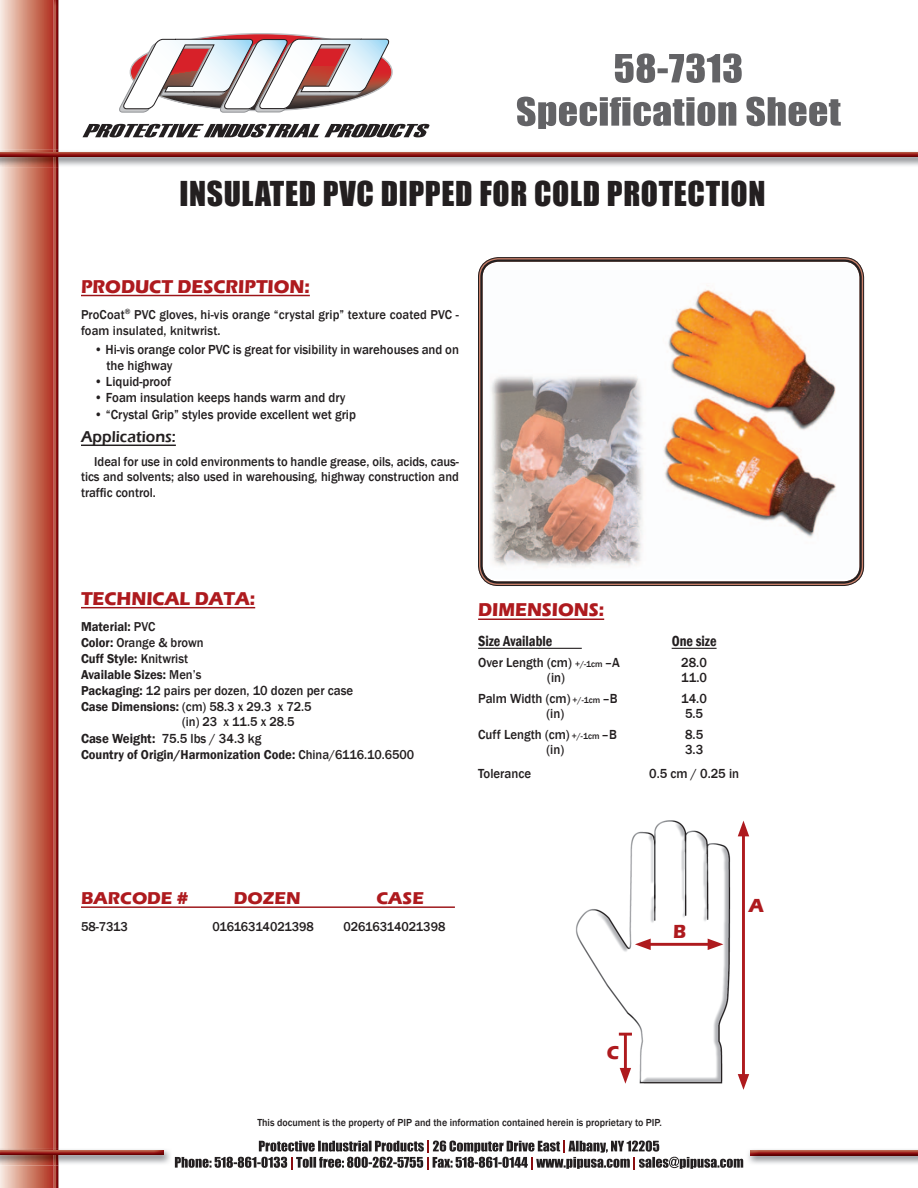
<style>
.page{position:relative;width:918px;height:1188px;background:#fff}
.page>*{position:absolute;margin:0;border:0;box-sizing:border-box;transform-origin:0 0}
.t1{font:31.5px "Impact";letter-spacing:.02em;color:#231f20}
.t2{font:700 19.5px "Eras ITC";color:#ae1a1e;scale:.95 1}
.t3{font:700 19.05px "Eras ITC";color:#ae1a1e;scale:.95 1}
.t4{font:700 17.7px "Eras ITC";color:#ae1a1e}
.t5{font:600 16.2px "Eras ITC";color:#231f20;scale:.95 1}
.t6{font:600 condensed 15px "Franklin Gothic";color:#231f20;scale:.95 1}
.t7{font:500 13.5px/16.2px "Franklin Gothic";color:#231f20;scale:.95 1}
.t8{font:500 13.2px/15.9px "Franklin Gothic";color:#231f20;scale:.95 1}
.t9{font:600 13.2px "Franklin Gothic";color:#231f20;scale:.95 1}
.t10{font:500 10.5px "Franklin Gothic";color:#231f20;scale:.95 1}
.s1{font-weight:500}
.s2{font-weight:600}
.s3{font-size:13.5px}
.s4{font-size:9px}
</style>
<div class="page">
<img style="left:576px;top:820px;width:174px;height:264px">
<svg style="left:0;top:0;width:53px;height:1188px;background:#d48e7c"></svg>
<img style="left:53px;top:0;width:6px;height:1188px">
<img style="left:483px;top:262px;width:376px;height:317px">
<div style="left:478px;top:257px;width:386px;height:329px;border:1px solid #231f20;border-radius:20px"></div>
<div style="left:480px;top:260px;width:382px;height:324px;border:2px solid #231f20;border-radius:17px"></div>
<img style="left:0;top:150px;width:53px;height:17px">
<img style="left:59px;top:152px;width:859px;height:5px">
<img style="left:0;top:152px;width:53px;height:5px">
<svg style="left:53px;top:150px;width:6px;height:17px"></svg>
<hr style="left:81px;top:295px;width:229px;height:1px;background:#9c1418">
<hr style="left:81px;top:445px;width:95px;height:1px;background:#231f20">
<hr style="left:742px;top:831px;width:3px;height:249px;background:#ae1a1e">
<svg style="left:738px;top:821px;width:11px;height:15px"></svg>
<svg style="left:738px;top:1074px;width:11px;height:16px"></svg>
<hr style="left:645px;top:943px;width:68px;height:3px;background:#ae1a1e">
<svg style="left:708px;top:939px;width:15px;height:11px"></svg>
<svg style="left:635px;top:939px;width:16px;height:11px"></svg>
<hr style="left:478px;top:619px;width:126px;height:1px;background:#9c1418">
<hr style="left:478px;top:648px;width:104px;height:1px;background:#231f20">
<hr style="left:672px;top:648px;width:45px;height:1px;background:#231f20">
<svg style="left:175px;top:1141px;width:568px;height:28px"></svg>
<hr style="left:81px;top:906px;width:374px;height:2px;background:#9c1418">
<hr style="left:81px;top:607px;width:174px;height:1px;background:#9c1418">
<hr style="left:624px;top:1034px;width:3px;height:39px;background:#ae1a1e">
<svg style="left:619px;top:1033px;width:13px;height:3px"></svg>
<svg style="left:620px;top:1068px;width:11px;height:16px"></svg>
<img style="left:59px;top:1149px;width:111px;height:15px">
<img style="left:0;top:1148px;width:53px;height:17px">
<img style="left:59px;top:1150px;width:105px;height:5px">
<img style="left:0;top:1150px;width:53px;height:5px">
<svg style="left:53px;top:1148px;width:6px;height:17px"></svg>
<img style="left:748px;top:1149px;width:170px;height:15px">
<img style="left:750px;top:1151px;width:168px;height:4px">
<svg style="left:83px;top:124px;width:347px;height:13px"></svg>
<svg style="left:119px;top:34px;width:273px;height:79px"></svg>
<svg style="left:517px;top:97px;width:324px;height:32px"></svg>
<svg style="left:615px;top:53px;width:127px;height:30px"></svg>
<h1 class="t1" style="left:179px;top:170px;width:587px">INSULATED PVC DIPPED FOR COLD PROTECTION</h1>
<h3 class="t3" style="left:81px;top:275px;width:242px">PRODUCT DESCRIPTION:</h3>
<p class="t8" style="left:81px;top:307px;width:399px">ProCoat<sup>®</sup> PVC gloves, hi-vis orange “crystal grip” texture coated PVC - foam insulated, knitwrist.</p>
<p class="t7" style="left:107px;top:341px;width:373px;text-indent:-12px">• Hi-vis orange color PVC is great for visibility in warehouses and on the highway</p>
<p class="t7" style="left:94px;top:374px;width:83px">• Liquid-proof</p>
<p class="t7" style="left:94px;top:390px;width:266px">• Foam insulation keeps hands warm and dry</p>
<p class="t7" style="left:94px;top:406px;width:277px">• “Crystal Grip” styles provide excellent wet grip</p>
<p class="t5" style="left:81px;top:428px;width:101px">Applications:</p>
<p class="t8" style="left:81px;top:453px;width:399px;text-align:justify;text-indent:13px">Ideal for use in cold environments to handle grease, oils, acids, caus&shy;tics and solvents; also used in warehousing, highway construction and traffic control.</p>
<h3 class="t3" style="left:81px;top:587px;width:185px">TECHNICAL DATA:</h3>
<p class="t9" style="left:81px;top:618px;width:80px">Material: <span class="s1">PVC</span></p>
<p class="t8" style="left:81px;top:635px;width:131px"><span class="s2">Color:</span> Orange &amp; brown</p>
<p class="t9" style="left:81px;top:650px;width:114px">Cuff Style: <span class="s1">Knitwrist</span></p>
<p class="t9" style="left:81px;top:666px;width:128px">Available Sizes: <span class="s1">Men’s</span></p>
<p class="t8" style="left:81px;top:683px;width:288px"><span class="s2">Packaging:</span> 12 pairs per dozen, <span class="s3">10 dozen per case</span></p>
<p class="t8" style="left:81px;top:698px;width:244px"><span class="s2">Case Dimensions:</span> (cm) 58.3 x 29.3 x 72.5</p>
<p class="t8" style="left:182px;top:714px;width:120px">(in) 23 x 11.5 x 28.5</p>
<p class="t7" style="left:81px;top:730px;width:192px"><span class="s2">Case Weight:</span> 75.5 lbs / 34.3 kg</p>
<p class="t9" style="left:81px;top:746px;width:352px">Country of Origin/Harmonization Code: <span class="s1">China/6116.10.6500</span></p>
<h3 class="t3" style="left:478px;top:599px;width:134px">DIMENSIONS:</h3>
<p class="t6" style="left:478px;top:631px;width:80px">Size Available</p>
<p class="t6" style="left:672px;top:631px;width:49px">One size</p>
<p class="t7" style="left:478px;top:655px;width:151px">Over Length (cm) <span class="s4">+/-1cm</span> –A</p>
<p class="t7" style="left:681px;top:655px;width:28px">28.0</p>
<p class="t7" style="left:547px;top:670px;width:20px">(in)</p>
<p class="t7" style="left:681px;top:670px;width:29px">11.0</p>
<p class="t7" style="left:478px;top:691px;width:148px">Palm Width (cm) <span class="s4">+/-1cm</span> –B</p>
<p class="t7" style="left:681px;top:691px;width:28px">14.0</p>
<p class="t7" style="left:547px;top:706px;width:20px">(in)</p>
<p class="t7" style="left:685px;top:706px;width:21px">5.5</p>
<p class="t7" style="left:478px;top:727px;width:148px">Cuff Length (cm) <span class="s4">+/-1cm</span> –B</p>
<p class="t7" style="left:685px;top:727px;width:21px">8.5</p>
<p class="t7" style="left:547px;top:742px;width:20px">(in)</p>
<p class="t7" style="left:685px;top:742px;width:21px">3.3</p>
<p class="t7" style="left:478px;top:766px;width:57px">Tolerance</p>
<p class="t7" style="left:649px;top:766px;width:96px">0.5 cm / 0.25 in</p>
<h3 class="t4" style="left:81px;top:888px;width:109px">BARCODE #</h3>
<h3 class="t4" style="left:234px;top:888px;width:68px">DOZEN</h3>
<h3 class="t4" style="left:376px;top:888px;width:49px">CASE</h3>
<p class="t8" style="left:81px;top:919px;width:51px">58-7313</p>
<p class="t8" style="left:213px;top:919px;width:108px">01616314021398</p>
<p class="t8" style="left:343px;top:919px;width:109px">02616314021398</p>
<h2 class="t2" style="left:673px;top:920px;width:15px">B</h2>
<h2 class="t2" style="left:607px;top:1042px;width:15px">C</h2>
<p class="t10" style="left:257px;top:1116px;width:427px">This document is the property of PIP and the information contained herein is proprietary to PIP.</p>
<h2 class="t2" style="left:749px;top:895px;width:17px">A</h2>
</div>
